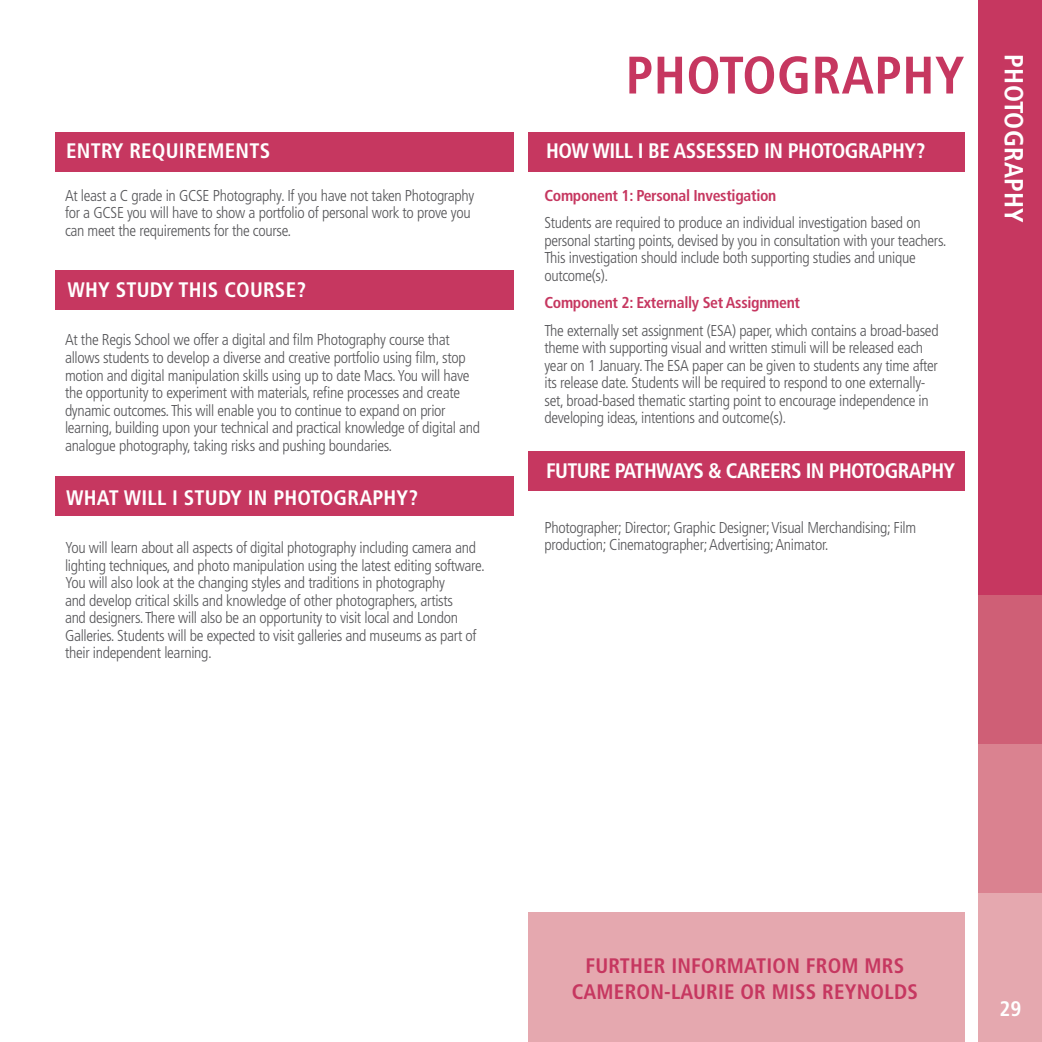
<style>
.page{position:relative;width:1042px;height:1042px;background:#fff}
.page>*{position:absolute;margin:0;border:0;box-sizing:border-box;transform-origin:0 0}
.t1{font:700 condensed 52.68px "Frutiger";letter-spacing:.01em;color:#c63760}
.t2{font:700 condensed 26.25px "Frutiger";letter-spacing:.01em;color:#fff}
.t3{font:700 condensed 21px "Frutiger";letter-spacing:-.02em;color:#fff}
.t4{font:700 condensed 21px "Frutiger";letter-spacing:.01em;color:#fff}
.t5{font:700 condensed 21px/25.2px "Frutiger";letter-spacing:.01em;color:#c63760;text-align:center}
.t6{font:300 condensed 15.75px/17.5px "Frutiger";letter-spacing:-.02em;color:#565659}
.t7{font:700 condensed 15.75px "Frutiger";letter-spacing:-.02em;color:#c63760}
</style>
<div class="page">
<div style="left:979px;top:0;width:63px;height:595px;background:#c63760"></div>
<div style="left:979px;top:595px;width:63px;height:149px;background:#cf5f76"></div>
<div style="left:979px;top:744px;width:63px;height:149px;background:#da8290"></div>
<div style="left:979px;top:893px;width:63px;height:149px;background:#e5a8af"></div>
<div style="left:528px;top:913px;width:436px;height:129px;background:#e5a8af"></div>
<div style="left:55px;top:132px;width:459px;height:40px;background:#c63760"></div>
<div style="left:55px;top:270px;width:459px;height:40px;background:#c63760"></div>
<div style="left:55px;top:476px;width:459px;height:40px;background:#c63760"></div>
<div style="left:528px;top:132px;width:436px;height:40px;background:#c63760"></div>
<div style="left:528px;top:451px;width:436px;height:39px;background:#c63760"></div>
<h3 class="t4" style="left:66px;top:138px;width:205px">ENTRY REQUIREMENTS</h3>
<p class="t6" style="left:65px;top:187px;width:411px">At least a C grade in GCSE Photography. If you have not taken Photography for a GCSE you will have to show a portfolio of personal work to prove you can meet the requirements for the course.</p>
<h3 class="t4" style="left:67px;top:278px;width:240px">WHY STUDY THIS COURSE?</h3>
<p class="t6" style="left:65px;top:331px;width:416px">At the Regis School we offer a digital and film Photography course that allows students to develop a diverse and creative portfolio using film, stop motion and digital manipulation skills using up to date Macs. You will have the opportunity to experiment with materials, refine processes and create dynamic outcomes. This will enable you to continue to expand on prior learning, building upon your technical and practical knowledge of digital and analogue photography, taking risks and pushing boundaries.</p>
<h3 class="t4" style="left:66px;top:485px;width:353px">WHAT WILL I STUDY IN PHOTOGRAPHY?</h3>
<p class="t6" style="left:65px;top:539px;width:421px">You will learn about all aspects of digital photography including camera and lighting techniques, and photo manipulation using the latest editing software.<br>You will also look at the changing styles and traditions in photography<br>and develop critical skills and knowledge of other photographers, artists<br>and designers. There will also be an opportunity to visit local and London Galleries. Students will be expected to visit galleries and museums as part of their independent learning.</p>
<h1 class="t1" style="left:626px;top:44px;width:340px">PHOTOGRAPHY</h1>
<h3 class="t3" style="left:546px;top:138px;width:381px">HOW WILL I BE ASSESSED IN PHOTOGRAPHY?</h3>
<p class="t7" style="left:544px;top:186px;width:233px">Component 1: Personal Investigation</p>
<p class="t6" style="left:544px;top:214px;width:403px">Students are required to produce an individual investigation based on personal starting points, devised by you in consultation with your teachers.<br>This investigation should include both supporting studies and unique outcome(s).</p>
<p class="t7" style="left:544px;top:293px;width:257px">Component 2: Externally Set Assignment</p>
<p class="t6" style="left:544px;top:322px;width:396px">The externally set assignment (ESA) paper, which contains a broad-based theme with supporting visual and written stimuli will be released each year on 1 January. The ESA paper can be given to students any time after its release date. Students will be required to respond to one externally&shy;set, broad-based thematic starting point to encourage independence in developing ideas, intentions and outcome(s).</p>
<h3 class="t3" style="left:546px;top:458px;width:410px">FUTURE PATHWAYS &amp; CAREERS IN PHOTOGRAPHY</h3>
<p class="t6" style="left:544px;top:519px;width:373px">Photographer; Director; Graphic Designer; Visual Merchandising; Film production; Cinematographer; Advertising; Animator.</p>
<h2 class="t2" style="left:1029px;top:54px;width:170px;rotate:90deg">PHOTOGRAPHY</h2>
<h3 class="t5" style="left:572px;top:953px;width:348px">FURTHER INFORMATION FROM MRS<br>CAMERON-LAURIE OR MISS REYNOLDS</h3>
<h3 class="t3" style="left:999px;top:996px;width:23px">29</h3>
</div>
